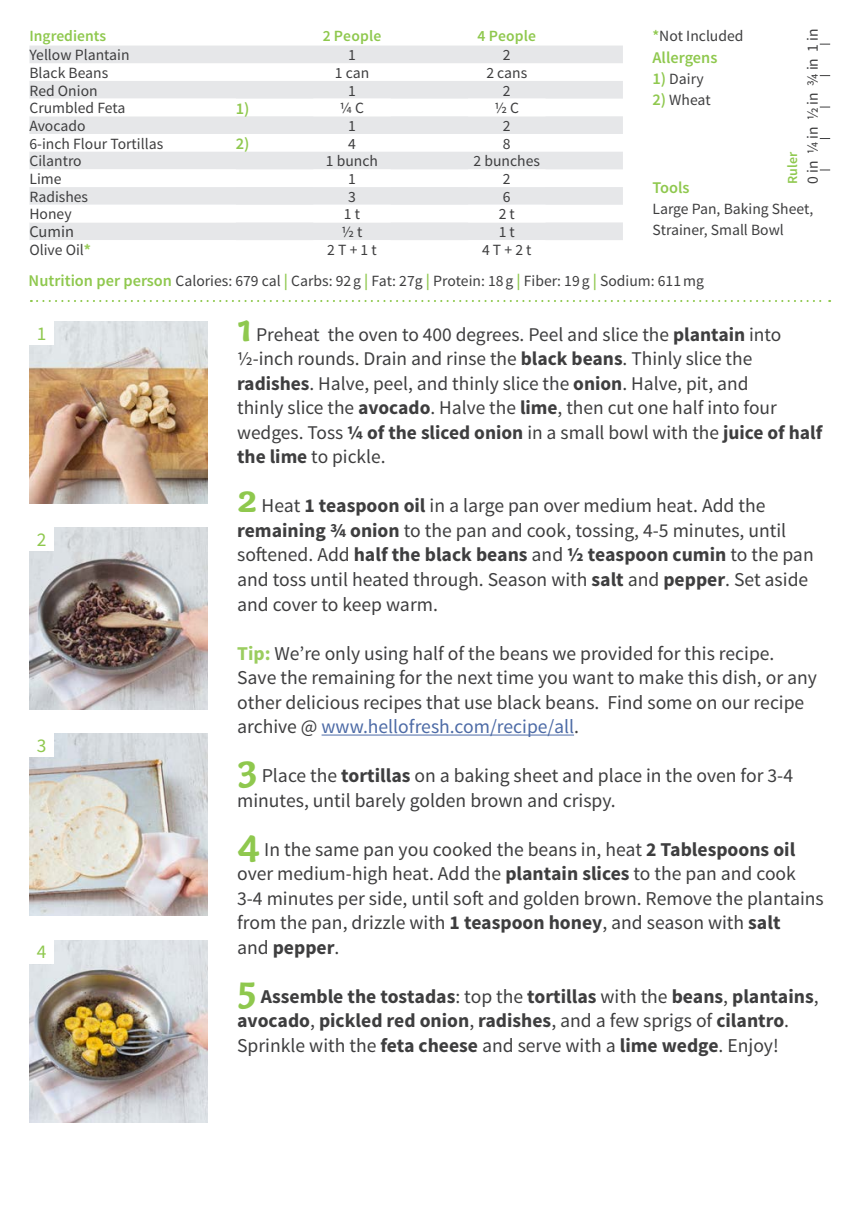
<style>
.page{position:relative;width:860px;height:1228px;background:#fff}
.page>*{position:absolute;margin:0;border:0;box-sizing:border-box;transform-origin:0 0}
.t1{font:19.6px/24.5px "Source Sans Pro";color:#3e3e3f}
.t2{font:700 19.6px/24.5px "Source Sans Pro";color:#3e3e3f}
.t3{font:19.43px/24.5px "Source Sans Pro";color:#3e3e3f}
.t4{font:19.43px "Source Sans Pro";color:#8fc84e}
.t5{font:600 16.28px "Source Sans Pro";color:#8fc84e}
.t6{font:16.28px "Source Sans Pro";color:#3e3e3f}
.t7{font:15.58px/20.8px "Source Sans Pro";color:#3e3e3f}
.t8{font:600 15.58px "Source Sans Pro";color:#8fc84e}
.t9{font:600 13.83px "Source Sans Pro";color:#8fc84e}
.s1{font-weight:700;color:#9bcd5f}
.s2{font-weight:600;color:#8fc84e}
.s3{font-weight:600;font-size:16.28px;color:#8fc84e}
.s4{font-family:"Capucine Basic";font-weight:700;font-size:41.12px;color:#8fc84e}
.s5{font-weight:700}
.s6{color:#4d6ba6}
.s7{font-family:"Capucine Basic";font-size:41.12px;color:#8fc84e}
.s8{font-weight:400}
</style>
<div class="page">
<div style="left:788px;top:366px;width:25px;height:24px;border:1px solid #fff;border-radius:50%"></div>
<div style="left:788px;top:759px;width:25px;height:24px;border:1px solid #fff;border-radius:50%"></div>
<img style="left:29px;top:940px;width:179px;height:181px">
<img style="left:29px;top:733px;width:179px;height:182px">
<img style="left:29px;top:321px;width:179px;height:182px">
<img style="left:29px;top:527px;width:179px;height:182px">
<svg style="left:29px;top:46px;width:593px;height:194px;fill:#e6e7e9"></svg>
<svg style="left:29px;top:99px;width:516px;height:141px"></svg>
<div style="left:29px;top:320px;width:25px;height:24px;background:#fff"></div>
<div style="left:29px;top:526px;width:25px;height:25px;background:#fff"></div>
<div style="left:29px;top:732px;width:25px;height:25px;background:#fff"></div>
<div style="left:29px;top:938px;width:25px;height:25px;background:#fff"></div>
<hr style="left:321px;top:734px;width:253px;height:1px;background:#4d6ba6">
<svg style="left:31px;top:300px;width:799px;height:2px"></svg>
<p class="t8" style="left:29px;top:26px;width:78px">Ingredients</p>
<p class="t8" style="left:322px;top:26px;width:60px">2 People</p>
<p class="t8" style="left:477px;top:26px;width:60px">4 People</p>
<p class="t7" style="left:29px;top:45px;width:102px">Yellow Plantain</p>
<p class="t7" style="left:348px;top:45px;width:9px">1</p>
<p class="t7" style="left:503px;top:45px;width:9px">2</p>
<p class="t7" style="left:29px;top:63px;width:80px">Black Beans</p>
<p class="t7" style="left:335px;top:63px;width:36px">1 can</p>
<p class="t7" style="left:486px;top:63px;width:42px">2 cans</p>
<p class="t7" style="left:29px;top:80px;width:70px">Red Onion</p>
<p class="t7" style="left:348px;top:80px;width:9px">1</p>
<p class="t7" style="left:503px;top:80px;width:9px">2</p>
<p class="t7" style="left:29px;top:98px;width:97px">Crumbled Feta</p>
<p class="t5" style="left:236px;top:98px;width:15px">1)</p>
<p class="t7" style="left:340px;top:98px;width:26px">¼ C</p>
<p class="t7" style="left:494px;top:98px;width:26px">½ C</p>
<p class="t7" style="left:29px;top:116px;width:57px">Avocado</p>
<p class="t7" style="left:348px;top:116px;width:9px">1</p>
<p class="t7" style="left:503px;top:116px;width:9px">2</p>
<p class="t7" style="left:29px;top:133px;width:135px">6-inch Flour Tortillas</p>
<p class="t5" style="left:236px;top:133px;width:15px">2)</p>
<p class="t7" style="left:348px;top:133px;width:9px">4</p>
<p class="t7" style="left:503px;top:133px;width:9px">8</p>
<p class="t7" style="left:29px;top:151px;width:54px">Cilantro</p>
<p class="t7" style="left:326px;top:151px;width:54px">1 bunch</p>
<p class="t7" style="left:473px;top:151px;width:68px">2 bunches</p>
<p class="t7" style="left:29px;top:169px;width:34px">Lime</p>
<p class="t7" style="left:348px;top:169px;width:9px">1</p>
<p class="t7" style="left:503px;top:169px;width:9px">2</p>
<p class="t7" style="left:29px;top:186px;width:60px">Radishes</p>
<p class="t7" style="left:348px;top:186px;width:9px">3</p>
<p class="t7" style="left:503px;top:186px;width:9px">6</p>
<p class="t7" style="left:29px;top:204px;width:44px">Honey</p>
<p class="t7" style="left:344px;top:204px;width:18px">1 t</p>
<p class="t7" style="left:498px;top:204px;width:18px">2 t</p>
<p class="t6" style="left:29px;top:222px;width:46px">Cumin</p>
<p class="t7" style="left:341px;top:222px;width:23px">½ t</p>
<p class="t7" style="left:498px;top:222px;width:18px">1 t</p>
<p class="t7" style="left:29px;top:239px;width:63px">Olive Oil<span class="s1">*</span></p>
<p class="t7" style="left:327px;top:239px;width:51px">2 T + 1 t</p>
<p class="t7" style="left:482px;top:239px;width:51px">4 T + 2 t</p>
<p class="t7" style="left:652px;top:25px;width:93px"><span class="s2">*</span>Not Included</p>
<p class="t5" style="left:652px;top:47px;width:66px">Allergens</p>
<p class="t7" style="left:652px;top:69px;width:53px"><span class="s3">1)</span> Dairy</p>
<p class="t7" style="left:652px;top:89px;width:60px"><span class="s3">2)</span> Wheat</p>
<p class="t7" style="left:802px;top:184px;width:157px;rotate:-90deg">0 in ¼ in ½ in ¾ in 1 in</p>
<p class="t9" style="left:783px;top:184px;width:33px;rotate:-90deg">Ruler</p>
<p class="t5" style="left:652px;top:178px;width:39px">Tools</p>
<p class="t7" style="left:652px;top:199px;width:162px">Large Pan, Baking Sheet,<br>Strainer, Small Bowl</p>
<p class="t7" style="left:29px;top:270px;width:676px"><span class="s3">Nutrition per person</span> Calories: 679 cal <span class="s3">|</span> Carbs: 92g <span class="s3">|</span> Fat: 27g <span class="s3">|</span> Protein: 18g <span class="s3">|</span> Fiber: 19g <span class="s3">|</span> Sodium: 611mg</p>
<p class="t4" style="left:37px;top:321px;width:11px">1</p>
<p class="t4" style="left:37px;top:527px;width:11px">2</p>
<p class="t4" style="left:37px;top:733px;width:11px">3</p>
<p class="t4" style="left:37px;top:939px;width:11px">4</p>
<p class="t3" style="left:237px;top:322px;width:586px"><span class="s4">1</span> Preheat the oven to 400 degrees. Peel and slice the <span class="s5">plantain</span> into ½-inch rounds. Drain and rinse the <span class="s5">black beans</span>. Thinly slice the <span class="s5">radishes</span>. Halve, peel, and thinly slice the <span class="s5">onion</span>. Halve, pit, and<br>thinly slice the <span class="s5">avocado</span>. Halve the <span class="s5">lime</span>, then cut one half into four wedges. Toss <span class="s5">¼ of the sliced onion</span> in a small bowl with the <span class="s5">juice of half the lime</span> to pickle.</p>
<p class="t1" style="left:237px;top:494px;width:578px"><span class="s4">2</span> Heat <span class="s5">1 teaspoon oil</span> in a large pan over medium heat. Add the <span class="s5">remaining ¾ onion</span> to the pan and cook, tossing, 4-5 minutes, until softened. Add <span class="s5">half the black beans</span> and <span class="s5">½ teaspoon cumin</span> to the pan and toss until heated through. Season with <span class="s5">salt</span> and <span class="s5">pepper</span>. Set aside and cover to keep warm.</p>
<p class="t1" style="left:237px;top:641px;width:581px"><span class="s1">Tip:</span> We’re only using half of the beans we provided for this recipe.<br>Save the remaining for the next time you want to make this dish, or any other delicious recipes that use black beans. Find some on our recipe archive @ <span class="s6">www.hellofresh.com/recipe/all</span>.</p>
<p class="t1" style="left:237px;top:763px;width:557px"><span class="s4">3</span> Place the <span class="s5">tortillas</span> on a baking sheet and place in the oven for 3-4 minutes, until barely golden brown and crispy.</p>
<p class="t1" style="left:237px;top:837px;width:588px"><span class="s4">4</span> In the same pan you cooked the beans in, heat <span class="s5">2 Tablespoons oil </span>over medium-high heat. Add the <span class="s5">plantain slices</span> to the pan and cook 3-4 minutes per side, until soft and golden brown. Remove the plantains from the pan, drizzle with <span class="s5">1 teaspoon honey</span>, and season with <span class="s5">salt<br></span>and <span class="s5">pepper</span>.</p>
<p class="t2" style="left:237px;top:984px;width:583px"><span class="s7">5</span> Assemble the tostadas<span class="s8">: top the</span> tortillas <span class="s8">with the</span> beans<span class="s8">,</span> plantains<span class="s8">, </span>avocado<span class="s8">,</span> pickled red onion<span class="s8">,</span> radishes<span class="s8">, and a few sprigs of</span> cilantro<span class="s8">.<br>Sprinkle with the</span> feta cheese <span class="s8">and serve with a</span> lime wedge<span class="s8">. Enjoy!</span></p>
</div>
